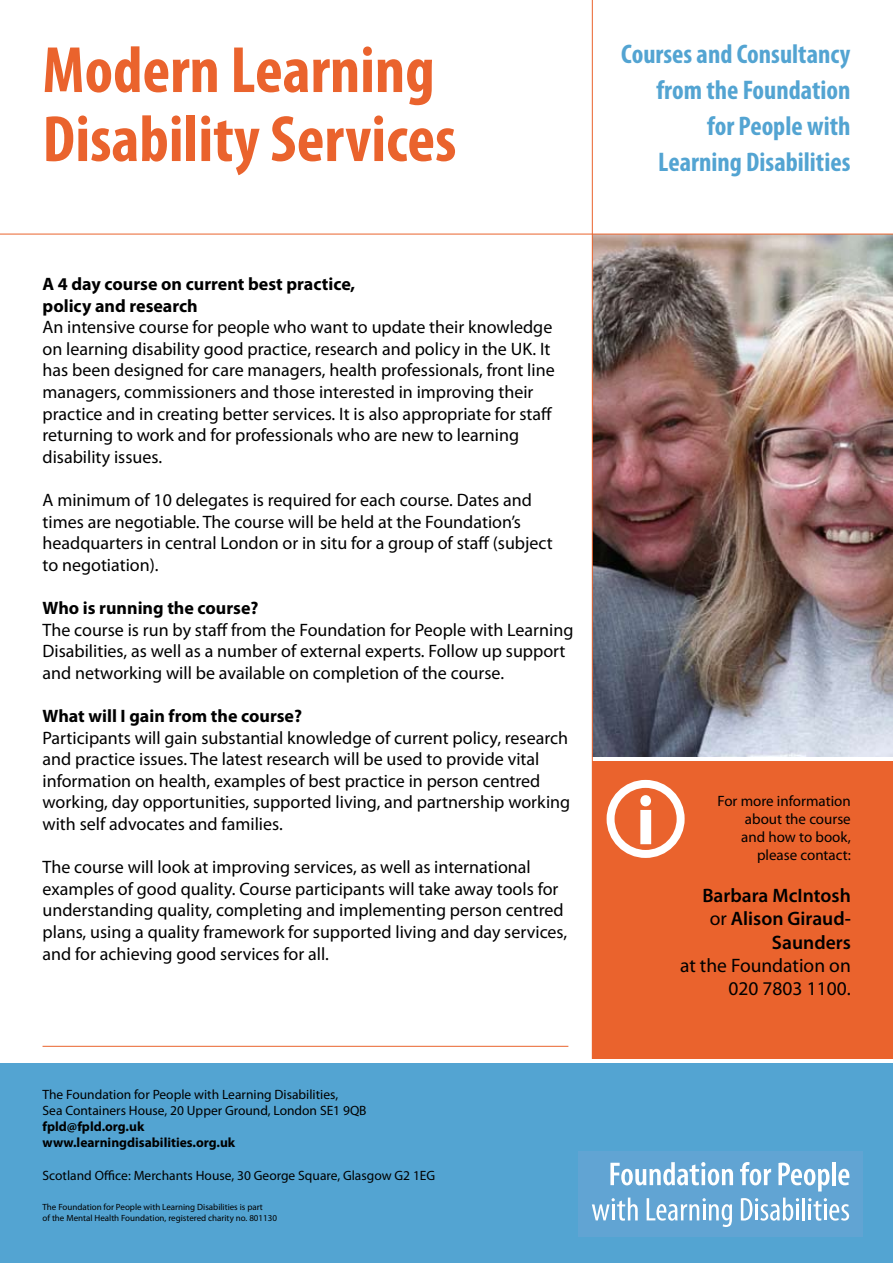
<style>
.page{position:relative;width:893px;height:1263px;background:#fff}
.page>*{position:absolute;margin:0;border:0;box-sizing:border-box;transform-origin:0 0}
.t1{font:900 condensed 69.75px "Myriad Pro";color:#fff}
.t2{font:700 condensed 66px/69px "Myriad Pro";color:#ea632d}
.t3{font:700 condensed 27px/36px "Myriad Pro";color:#53a4d2;text-align:right}
.t4{font:600 19.5px/23.4px "Myriad Pro";color:#000;text-align:right}
.t5{font:19.5px/23.4px "Myriad Pro";color:#000;text-align:right}
.t6{font:18px/21.6px "Myriad Pro";color:#000}
.t7{font:700 18px/21.6px "Myriad Pro";color:#000}
.t8{font:15px/18px "Myriad Pro";color:#000;text-align:right}
.t9{font:13.5px/16.2px "Myriad Pro";color:#000}
.t10{font:700 13.5px/16.2px "Myriad Pro";color:#000}
.t11{font:9px/10.8px "Myriad Pro";color:#000}
.s1{font-weight:400}
</style>
<div class="page">
<div style="left:592px;top:761px;width:301px;height:298px;background:#ea632d"></div>
<div style="left:0;top:1063px;width:893px;height:200px;background:#53a4d2"></div>
<div style="left:578px;top:1151px;width:285px;height:86px;background:#61a4d3"></div>
<hr style="left:802px;top:1197px;width:3px;height:23px;background:#fff">
<svg style="left:592px;top:1197px;width:46px;height:24px"></svg>
<svg style="left:741px;top:1197px;width:58px;height:24px"></svg>
<svg style="left:808px;top:1198px;width:41px;height:23px"></svg>
<svg style="left:647px;top:1198px;width:85px;height:29px"></svg>
<svg style="left:610px;top:1162px;width:123px;height:23px"></svg>
<svg style="left:740px;top:1162px;width:31px;height:23px"></svg>
<svg style="left:778px;top:1162px;width:51px;height:29px"></svg>
<hr style="left:832px;top:1162px;width:4px;height:23px;background:#fff">
<svg style="left:838px;top:1169px;width:11px;height:16px"></svg>
<img style="left:593px;top:235px;width:300px;height:522px">
<hr style="left:0;top:234px;width:893px;height:1px;background:#ea632d">
<div style="left:607px;top:780px;width:78px;height:78px;border:8px solid #fff;border-radius:50%"></div>
<hr style="left:43px;top:1046px;width:525px;height:1px;background:#ea632d">
<hr style="left:592px;top:0;width:1px;height:1059px;background:#ea632d">
<h2 class="t2" style="left:43px;top:34px;width:415px">Modern Learning<br>Disability Services</h2>
<h3 class="t3" style="left:621px;top:35px;width:231px">Courses and Consultancy from the Foundation<br>for People with<br>Learning Disabilities</h3>
<p class="t7" style="left:43px;top:272px;width:314px">A 4 day course on current best practice, policy and research</p>
<p class="t6" style="left:43px;top:316px;width:514px">An intensive course for people who want to update their knowledge on learning disability good practice, research and policy in the UK. It has been designed for care managers, health professionals, front line managers, commissioners and those interested in improving their practice and in creating better services. It is also appropriate for staff returning to work and for professionals who are new to learning disability issues.</p>
<p class="t6" style="left:43px;top:489px;width:512px">A minimum of 10 delegates is required for each course. Dates and times are negotiable. The course will be held at the Foundation’s headquarters in central London or in situ for a group of staff (subject to negotiation).</p>
<p class="t7" style="left:43px;top:596px;width:218px">Who is running the course?</p>
<p class="t6" style="left:43px;top:618px;width:532px">The course is run by staff from the Foundation for People with Learning<br>Disabilities, as well as a number of external experts. Follow up support and networking will be available on completion of the course.</p>
<p class="t7" style="left:43px;top:704px;width:261px">What will I gain from the course?</p>
<p class="t6" style="left:43px;top:726px;width:529px">Participants will gain substantial knowledge of current policy, research and practice issues. The latest research will be used to provide vital information on health, examples of best practice in person centred working, day opportunities, supported living, and partnership working with self advocates and families.</p>
<p class="t6" style="left:43px;top:856px;width:526px">The course will look at improving services, as well as international examples of good quality. Course participants will take away tools for understanding quality, completing and implementing person centred plans, using a quality framework for supported living and day services, and for achieving good services for all.</p>
<p class="t9" style="left:43px;top:1086px;width:326px">The Foundation for People with Learning Disabilities,<br>Sea Containers House, 20 Upper Ground, London SE1 9QB</p>
<p class="t10" style="left:43px;top:1118px;width:194px">fpld@fpld.org.uk www.learningdisabilities.org.uk</p>
<p class="t9" style="left:43px;top:1167px;width:394px">Scotland Office: Merchants House, 30 George Square, Glasgow G2 1EG</p>
<p class="t11" style="left:43px;top:1201px;width:236px">The Foundation for People with Learning Disabilities is part<br>of the Mental Health Foundation, registered charity no. 801130</p>
<h1 class="t1" style="left:637px;top:776px;width:18px">i</h1>
<p class="t8" style="left:717px;top:792px;width:135px">For more information about the course and how to book, please contact:</p>
<p class="t4" style="left:702px;top:883px;width:150px">Barbara McIntosh <span class="s1">or</span> Alison Giraud-<br>Saunders</p>
<p class="t5" style="left:680px;top:953px;width:172px">at the Foundation on<br>020 7803 1100.</p>
</div>
